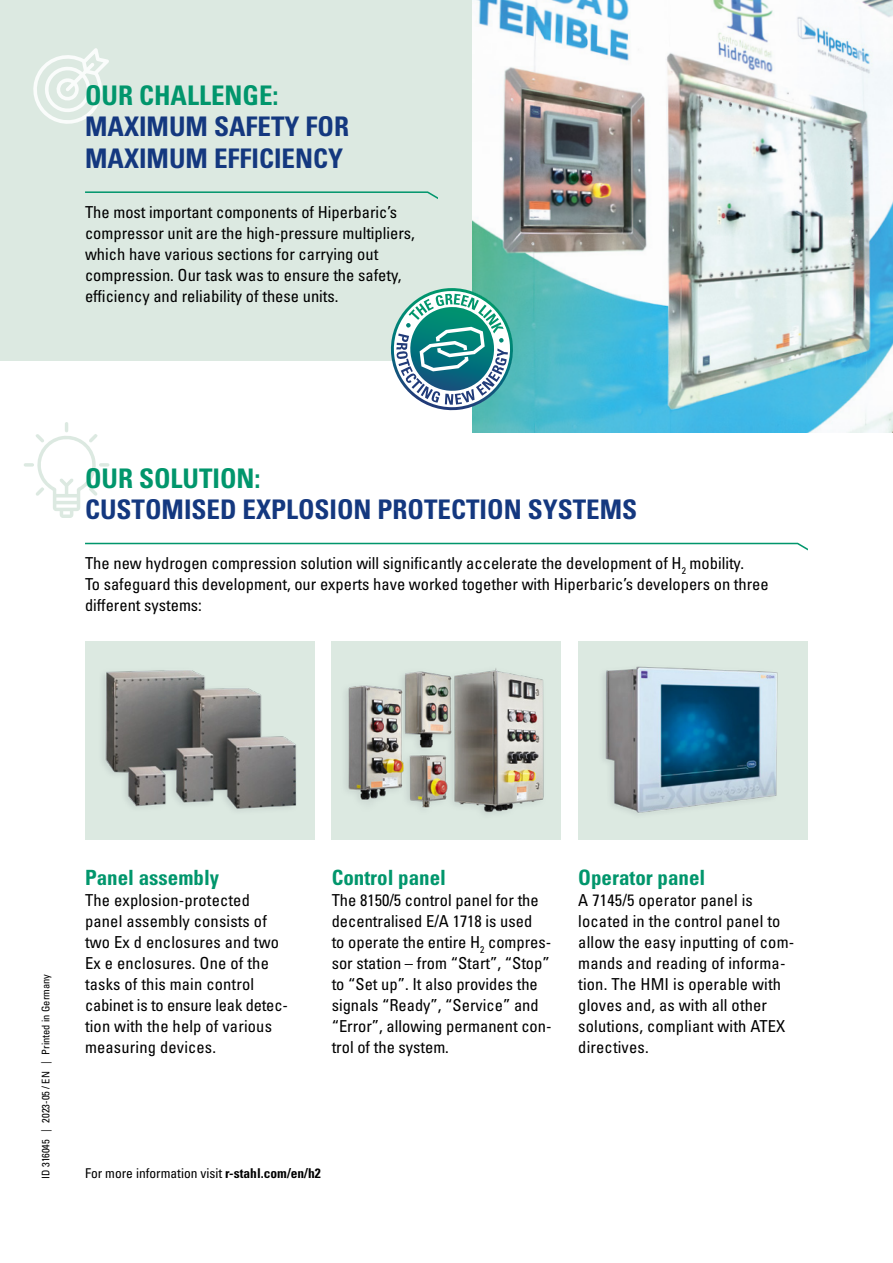
<style>
.page{position:relative;width:893px;height:1263px;background:#fff}
.page>*{position:absolute;margin:0;border:0;box-sizing:border-box;transform-origin:0 0}
.t1{font:27px/31.5px "Univers LTCYR 67 Bold Cond";color:#14387f}
.t2{font:27px "Univers LTCYR 67 Bold Cond";color:#01966c}
.t3{font:21px "Univers LTCYR 67 Bold Cond";color:#01966c}
.t4{font:condensed 16.5px/21px "Univers LTCYR 57";color:#000}
.t5{font:condensed 13.5px "Univers LTCYR 57";color:#000}
.t6{font:condensed 10.5px "Univers LTCYR 57";color:#000}
.s1{font-family:"Univers LTCYR 67 Bold Cond";font-stretch:normal}
</style>
<div class="page">
<div style="left:0;top:0;width:561px;height:360px;background:#dce9e1"></div>
<svg style="left:33px;top:48px;width:76px;height:76px"></svg>
<svg style="left:24px;top:422px;width:85px;height:96px"></svg>
<img style="left:472px;top:0;width:421px;height:432px">
<svg style="left:85px;top:191px;width:353px;height:8px"></svg>
<svg style="left:85px;top:543px;width:723px;height:7px"></svg>
<img style="left:85px;top:641px;width:230px;height:198px">
<img style="left:578px;top:641px;width:230px;height:198px">
<img style="left:332px;top:641px;width:229px;height:198px">
<svg style="left:387px;top:285px;width:130px;height:129px"></svg>
<h1 class="t2" style="left:85px;top:79px;width:195px">OUR CHALLENGE:</h1>
<h1 class="t1" style="left:85px;top:111px;width:265px">MAXIMUM SAFETY FOR<br>MAXIMUM EFFICIENCY</h1>
<p class="t4" style="left:85px;top:201px;width:331px">The most important components of Hiperbaric’s compressor unit are the high-pressure multipliers, which have various sections for carrying out compression. Our task was to ensure the safety, efficiency and reliability of these units.</p>
<h1 class="t2" style="left:85px;top:461px;width:177px">OUR SOLUTION:</h1>
<h1 class="t1" style="left:85px;top:493px;width:554px">CUSTOMISED EXPLOSION PROTECTION SYSTEMS</h1>
<p class="t4" style="left:85px;top:552px;width:685px">The new hydrogen compression solution will significantly accelerate the development of H<sub>2</sub> mobility.<br>To safeguard this development, our experts have worked together with Hiperbaric’s developers on three different systems:</p>
<p class="t6" style="left:39px;top:1179px;width:206px;rotate:-90deg">ID 316045 | 2023-05 / EN | Printed in Germany</p>
<p class="t3" style="left:85px;top:864px;width:136px">Panel assembly</p>
<p class="t4" style="left:85px;top:889px;width:204px">The explosion-protected panel assembly consists of two Ex d enclosures and two<br>Ex e enclosures. One of the tasks of this main control cabinet is to ensure leak detec&shy;tion with the help of various measuring devices.</p>
<p class="t3" style="left:332px;top:864px;width:116px">Control panel</p>
<p class="t4" style="left:332px;top:889px;width:221px">The 8150/5 control panel for the decentralised E/A 1718 is used<br>to operate the entire H<sub>2</sub> compres&shy;sor station – from “Start”, “Stop” to “Set up”. It also provides the signals “Ready”, “Service” and “Error”, allowing permanent con&shy;trol of the system.</p>
<p class="t3" style="left:578px;top:864px;width:129px">Operator panel</p>
<p class="t4" style="left:578px;top:889px;width:217px">A 7145/5 operator panel is located in the control panel to allow the easy inputting of com&shy;mands and reading of informa&shy;tion. The HMI is operable with gloves and, as with all other solutions, compliant with ATEX directives.</p>
<p class="t5" style="left:85px;top:1164px;width:237px">For more information visit <span class="s1">r-stahl.com/en/h2</span></p>
</div>
